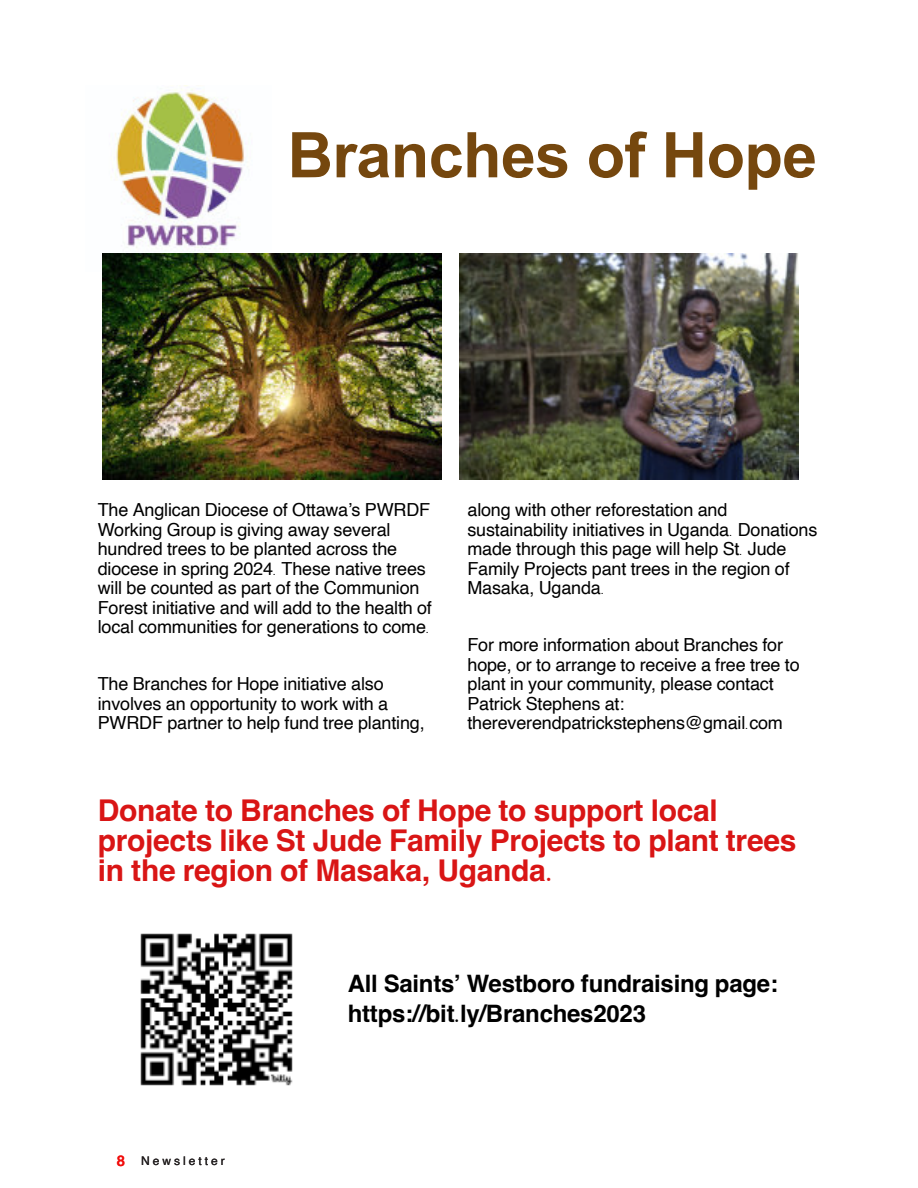
<style>
.page{position:relative;width:918px;height:1188px;background:#fff}
.page>*{position:absolute;margin:0;border:0;box-sizing:border-box;transform-origin:0 0}
.t1{font:700 63px "Arial";letter-spacing:-.01em;color:#75470e}
.t2{font:700 30px "Helvetica";letter-spacing:-.01em;color:#d91515}
.t3{font:700 24px "Helvetica";letter-spacing:-.01em;color:#000}
.t4{font:18px "Helvetica";letter-spacing:-.01em;color:#000}
.t5{font:700 15px "Helvetica";color:#f20d0d}
.t6{font:12px "Helvetica";letter-spacing:.25em;color:#231f20}
.s1{font-family:"Damascus"}
</style>
<div class="page">
<img style="left:102px;top:85px;width:170px;height:169px">
<img style="left:459px;top:253px;width:340px;height:227px">
<img style="left:140px;top:933px;width:153px;height:153px">
<img style="left:102px;top:254px;width:340px;height:226px">
<p class="t1" style="left:288px;top:131px;width:531px">Branches of Hope</p>
<p class="t4" style="left:98px;top:503px;width:334px">The Anglican Diocese of Ottawa’s PWRDF</p>
<p class="t4" style="left:98px;top:522px;width:294px">Working Group is giving away several</p>
<p class="t4" style="left:98px;top:542px;width:301px">hundred trees to be planted across the</p>
<p class="t4" style="left:98px;top:561px;width:330px">diocese in spring 2024<span class="s1">.</span> These native trees</p>
<p class="t4" style="left:98px;top:581px;width:323px">will be counted as part of the Communion</p>
<p class="t4" style="left:98px;top:600px;width:336px">Forest initiative and will add to the health of</p>
<p class="t4" style="left:98px;top:620px;width:334px">local communities for generations to come<span class="s1">.</span></p>
<p class="t4" style="left:98px;top:677px;width:287px">The Branches for Hope initiative also</p>
<p class="t4" style="left:98px;top:696px;width:292px">involves an opportunity to work with a</p>
<p class="t4" style="left:98px;top:716px;width:328px">PWRDF partner to help fund tree planting,</p>
<p class="t4" style="left:468px;top:503px;width:261px">along with other reforestation and</p>
<p class="t4" style="left:468px;top:522px;width:351px">sustainability initiatives in Uganda<span class="s1">.</span> Donations</p>
<p class="t4" style="left:468px;top:542px;width:320px">made through this page will help St<span class="s1">.</span> Jude</p>
<p class="t4" style="left:468px;top:561px;width:324px">Family Projects pant trees in the region of</p>
<p class="t4" style="left:468px;top:581px;width:139px">Masaka, Uganda<span class="s1">.</span></p>
<p class="t4" style="left:468px;top:638px;width:317px">For more information about Branches for</p>
<p class="t4" style="left:468px;top:657px;width:334px">hope, or to arrange to receive a free tree to</p>
<p class="t4" style="left:468px;top:677px;width:308px">plant in your community, please contact</p>
<p class="t4" style="left:468px;top:696px;width:158px">Patrick Stephens at:</p>
<p class="t4" style="left:468px;top:716px;width:317px">thereverendpatrickstephens@gmail<span class="s1">.</span>com</p>
<p class="t2" style="left:98px;top:799px;width:622px">Donate to Branches of Hope to support local</p>
<p class="t2" style="left:98px;top:829px;width:700px">projects like St Jude Family Projects to plant trees</p>
<p class="t2" style="left:98px;top:859px;width:457px">in the region of Masaka, Uganda<span class="s1">.</span></p>
<p class="t5" style="left:117px;top:1155px;width:10px">8</p>
<p class="t6" style="left:141px;top:1156px;width:85px">Newsletter</p>
<p class="t3" style="left:348px;top:974px;width:432px">All Saints’ Westboro fundraising page:</p>
<p class="t3" style="left:348px;top:1004px;width:300px">https://bit<span class="s1">.</span>ly/Branches2023</p>
</div>
